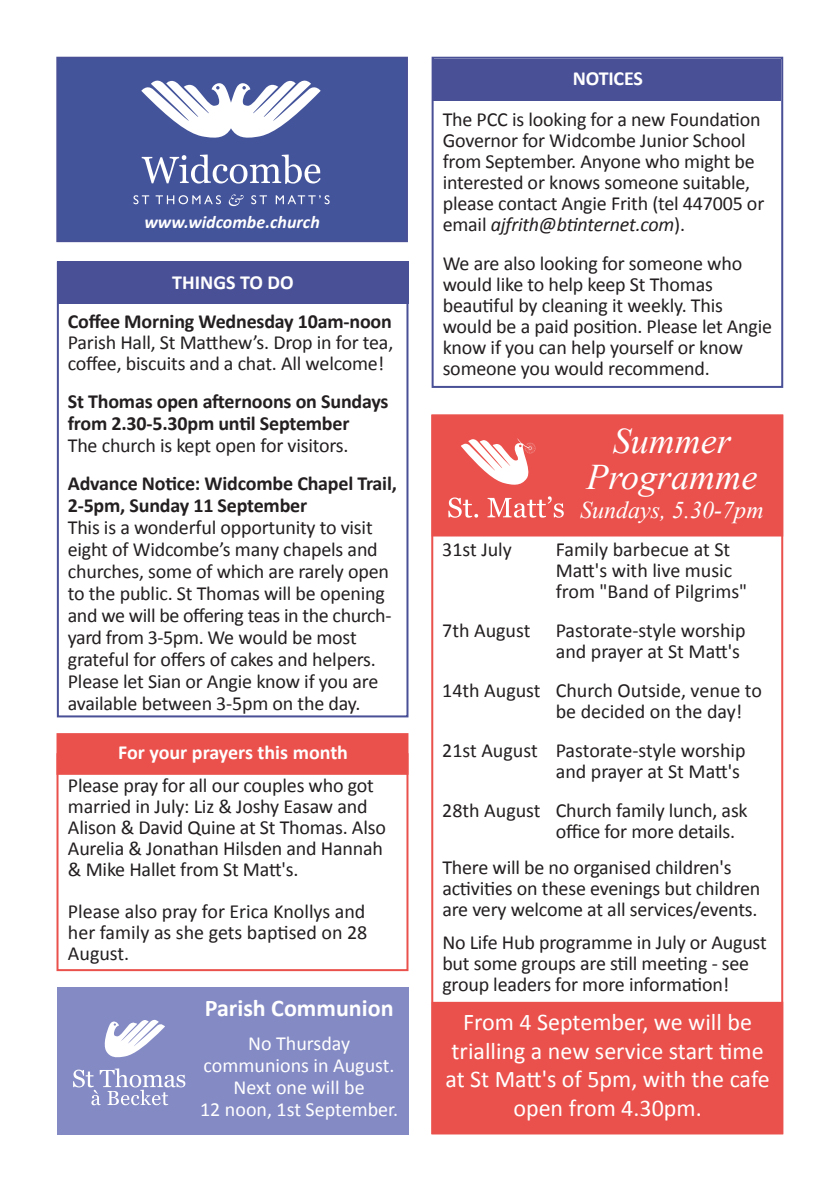
<style>
.page{position:relative;width:840px;height:1191px;background:#fff}
.page>*{position:absolute;margin:0;border:0;box-sizing:border-box;transform-origin:0 0}
.t1{font:italic 36px "Times New Roman";color:#fff}
.t2{font:24px/28.8px "Calibri";color:#fff;text-align:center}
.t3{font:italic 24px "Times New Roman";color:#fff}
.t4{font:700 24px "Calibri";color:#fff}
.t5{font:20px/21px "Calibri";letter-spacing:-.01em;color:#231f20}
.t6{font:700 20px/22px "Calibri";letter-spacing:-.01em;color:#231f20}
.t7{font:20px/22px "Calibri";color:#fff;text-align:center}
.t8{font:700 20px "Calibri";color:#fff}
.t9{font:italic 700 18px "Calibri";color:#fff}
.s1{font-style:italic}
</style>
<div class="page">
<div style="left:431px;top:1001px;width:351px;height:133px;background:#ea514c;border:2px solid #ea514c"></div>
<div style="left:57px;top:58px;width:350px;height:183px;background:#44549b"></div>
<svg style="left:142px;top:154px;width:178px;height:30px"></svg>
<svg style="left:228px;top:194px;width:15px;height:12px"></svg>
<svg style="left:133px;top:195px;width:16px;height:9px"></svg>
<svg style="left:155px;top:195px;width:66px;height:9px"></svg>
<svg style="left:251px;top:195px;width:16px;height:9px"></svg>
<svg style="left:275px;top:195px;width:54px;height:9px"></svg>
<svg style="left:141px;top:81px;width:179px;height:57px"></svg>
<div style="left:56px;top:57px;width:352px;height:185px;border:2px solid #495096"></div>
<div style="left:56px;top:986px;width:352px;height:148px;background:#848ac4"></div>
<svg style="left:104px;top:1019px;width:61px;height:38px"></svg>
<svg style="left:73px;top:1068px;width:112px;height:37px"></svg>
<div style="left:56px;top:753px;width:352px;height:218px;border:2px solid #ea514c"></div>
<div style="left:56px;top:733px;width:352px;height:42px;background:#ea514c;border:2px solid #ea514c"></div>
<div style="left:57px;top:261px;width:351px;height:456px;border:2px solid #495096"></div>
<div style="left:57px;top:261px;width:351px;height:42px;background:#495096"></div>
<div style="left:431px;top:57px;width:351px;height:331px;border:2px solid #495096"></div>
<div style="left:433px;top:59px;width:347px;height:41px;background:#495096"></div>
<div style="left:431px;top:414px;width:351px;height:122px;background:#ea514c;border:2px solid #ea514c"></div>
<svg style="left:448px;top:497px;width:30px;height:21px"></svg>
<svg style="left:487px;top:496px;width:76px;height:22px"></svg>
<svg style="left:461px;top:438px;width:74px;height:47px"></svg>
<p class="t9" style="left:144px;top:210px;width:177px">www.widcombe.church</p>
<p class="t8" style="left:172px;top:269px;width:123px">THINGS TO DO</p>
<p class="t6" style="left:68px;top:310px;width:325px">Coffee Morning Wednesday 10am-noon</p>
<p class="t5" style="left:68px;top:332px;width:327px">Parish Hall, St Matthew’s. Drop in for tea, coffee, biscuits and a chat. All welcome!</p>
<p class="t6" style="left:68px;top:390px;width:322px">St Thomas open afternoons on Sundays from 2.30-5.30pm until September</p>
<p class="t5" style="left:68px;top:435px;width:282px">The church is kept open for visitors.</p>
<p class="t6" style="left:68px;top:472px;width:330px">Advance Notice: Widcombe Chapel Trail,<br>2-5pm, Sunday 11 September</p>
<p class="t5" style="left:68px;top:516px;width:322px;line-height:22px">This is a wonderful opportunity to visit eight of Widcombe’s many chapels and churches, some of which are rarely open to the public. St Thomas will be opening</p>
<p class="t5" style="left:68px;top:604px;width:325px;line-height:22px">and we will be offering teas in the church&shy;yard from 3-5pm. We would be most grateful for offers of cakes and helpers.<br>Please let Sian or Angie know if you are available between 3-5pm on the day.</p>
<p class="t8" style="left:118px;top:739px;width:231px">For your prayers this month</p>
<p class="t5" style="left:68px;top:775px;width:319px">Please pray for all our couples who got married in July: Liz &amp; Joshy Easaw and Alison &amp; David Quine at St Thomas. Also Aurelia &amp; Jonathan Hilsden and Hannah &amp; Mike Hallet from St Matt's.</p>
<p class="t5" style="left:68px;top:901px;width:301px;text-align:justify">Please also pray for Erica Knollys and her family as she gets baptised on 28<br>August.</p>
<p class="t4" style="left:205px;top:992px;width:190px">Parish Communion</p>
<p class="t7" style="left:248px;top:1032px;width:103px">No Thursday</p>
<p class="t7" style="left:203px;top:1054px;width:192px">communions in August.<br>Next one will be</p>
<p class="t7" style="left:200px;top:1098px;width:199px">12 noon, 1st September.</p>
<p class="t8" style="left:572px;top:66px;width:71px">NOTICES</p>
<p class="t5" style="left:442px;top:109px;width:323px">The PCC is looking for a new Foundation Governor for Widcombe Junior School from September. Anyone who might be interested or knows someone suitable, please contact Angie Frith (tel 447005 or email <span class="s1">ajfrith@btinternet.com</span>).</p>
<p class="t5" style="left:442px;top:253px;width:301px">We are also looking for someone who would like to help keep St Thomas</p>
<p class="t5" style="left:442px;top:295px;width:331px">beautiful by cleaning it weekly. This would be a paid position. Please let Angie know if you can help yourself or know someone you would recommend.</p>
<p class="t5" style="left:442px;top:539px;width:71px">31st July</p>
<p class="t5" style="left:442px;top:620px;width:90px">7th August</p>
<p class="t5" style="left:442px;top:680px;width:100px">14th August</p>
<p class="t5" style="left:442px;top:740px;width:97px">21st August</p>
<p class="t5" style="left:442px;top:800px;width:100px">28th August</p>
<p class="t1" style="left:612px;top:416px;width:119px">Summer</p>
<p class="t1" style="left:586px;top:452px;width:172px">Programme</p>
<p class="t3" style="left:580px;top:494px;width:185px">Sundays, 5.30-7pm</p>
<p class="t5" style="left:555px;top:539px;width:193px">Family barbecue at St<br>Matt's with live music from "Band of Pilgrims"</p>
<p class="t5" style="left:555px;top:620px;width:191px">Pastorate-style worship and prayer at St Matt's</p>
<p class="t5" style="left:555px;top:680px;width:207px">Church Outside, venue to be decided on the day!</p>
<p class="t5" style="left:555px;top:740px;width:191px">Pastorate-style worship and prayer at St Matt's</p>
<p class="t5" style="left:555px;top:800px;width:193px">Church family lunch, ask office for more details.</p>
<p class="t5" style="left:442px;top:856px;width:319px">There will be no organised children's activities on these evenings but children are very welcome at all services/events.</p>
<p class="t5" style="left:442px;top:931px;width:326px">No Life Hub programme in July or August but some groups are still meeting - see group leaders for more information!</p>
<p class="t2" style="left:445px;top:1007px;width:325px">From 4 September, we will be trialling a new service start time at St Matt's of 5pm, with the cafe open from 4.30pm.</p>
</div>
